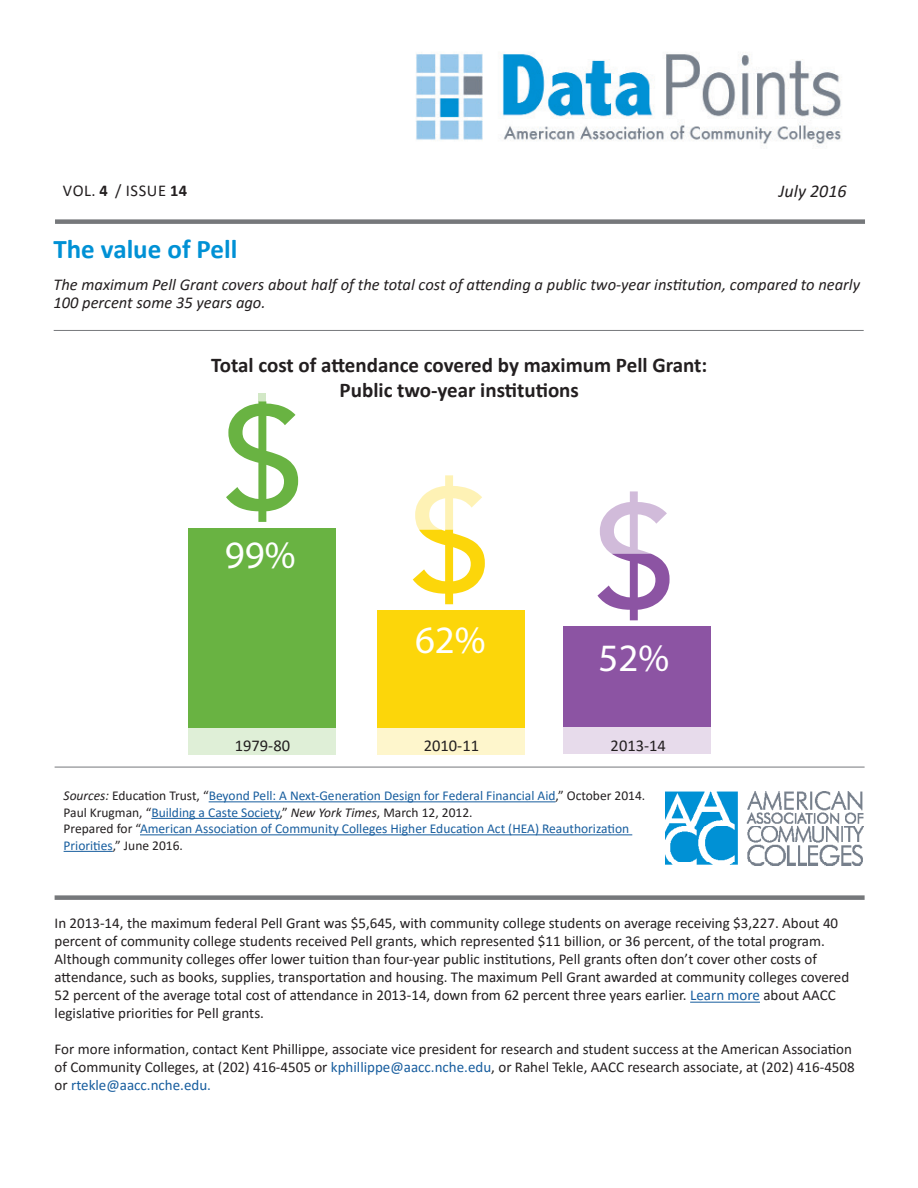
<style>
.page{position:relative;width:918px;height:1188px;background:#fff}
.page>*{position:absolute;margin:0;border:0;box-sizing:border-box;transform-origin:0 0}
.t1{font:38.85px "Myriad Pro";color:#fff}
.t2{font:700 27px "Calibri";color:#0091d5}
.t3{font:700 21px "Calibri";color:#231f20}
.t4{font:italic 18px "Calibri";color:#231f20}
.t5{font:italic 16.5px/18.1px "Calibri";color:#231f20}
.t6{font:16.5px "Calibri";color:#231f20}
.t7{font:16.5px "Calibri";letter-spacing:.04em;color:#231f20}
.t8{font:15px/18px "Calibri";color:#231f20}
.t9{font:13.5px/16.5px "Calibri";color:#175d9e}
.s1{font-weight:700}
.s2{font-style:italic;color:#231f20}
.s3{color:#231f20}
.s4{color:#175d9e}
</style>
<div class="page">
<div style="left:377px;top:637px;width:148px;height:117px;background:#fef6cc"></div>
<div style="left:564px;top:653px;width:147px;height:101px;background:#e7dbeb"></div>
<div style="left:188px;top:555px;width:148px;height:199px;background:#dfefd7"></div>
<img style="left:416px;top:52px;width:425px;height:95px">
<div style="left:55px;top:219px;width:810px;height:5px;background:#76787b"></div>
<hr style="left:690px;top:1002px;width:70px;height:1px;background:#175d9e">
<div style="left:55px;top:895px;width:810px;height:5px;background:#76787b"></div>
<hr style="left:55px;top:767px;width:810px;height:1px;background:#76787b">
<hr style="left:209px;top:801px;width:347px;height:1px;background:#175d9e">
<hr style="left:151px;top:818px;width:129px;height:1px;background:#175d9e">
<hr style="left:140px;top:834px;width:492px;height:1px;background:#175d9e">
<hr style="left:64px;top:851px;width:49px;height:1px;background:#175d9e">
<hr style="left:54px;top:330px;width:810px;height:1px;background:#76787b">
<img style="left:666px;top:792px;width:198px;height:73px">
<div style="left:377px;top:610px;width:148px;height:117px;background:#fcd60a"></div>
<div style="left:564px;top:626px;width:147px;height:101px;background:#8c54a3"></div>
<div style="left:188px;top:528px;width:148px;height:199px;background:#69b342"></div>
<div style="left:258px;top:393px;width:8px;height:8px;background:#d2e8c6"></div>
<svg style="left:226px;top:401px;width:72px;height:121px"></svg>
<svg style="left:413px;top:475px;width:72px;height:129px"></svg>
<svg style="left:597px;top:491px;width:73px;height:129px"></svg>
<p class="t7" style="left:63px;top:179px;width:126px">VOL. <span class="s1">4</span> / ISSUE <span class="s1">14</span></p>
<p class="t4" style="left:779px;top:179px;width:69px">July 2016</p>
<p class="t2" style="left:53px;top:230px;width:186px">The value of Pell</p>
<p class="t5" style="left:53px;top:275px;width:808px">The maximum Pell Grant covers about half of the total cost of attending a public two-year institution, compared to nearly<br>100 percent some 35 years ago.</p>
<p class="t3" style="left:211px;top:350px;width:498px">Total cost of attendance covered by maximum Pell Grant:</p>
<p class="t3" style="left:340px;top:375px;width:241px">Public two-year institutions</p>
<p class="t1" style="left:225px;top:531px;width:72px">99%</p>
<p class="t1" style="left:415px;top:616px;width:72px">62%</p>
<p class="t1" style="left:599px;top:634px;width:72px">52%</p>
<p class="t6" style="left:235px;top:734px;width:57px">1979-80</p>
<p class="t6" style="left:424px;top:734px;width:57px">2010-11</p>
<p class="t6" style="left:611px;top:734px;width:57px">2013-14</p>
<p class="t9" style="left:64px;top:787px;width:583px"><span class="s2">Sources:</span> <span class="s3">Education Trust, “</span>Beyond Pell: A Next-Generation Design for Federal Financial Aid<span class="s3">,” October 2014.</span></p>
<p class="t9" style="left:64px;top:804px;width:567px"><span class="s3">Paul Krugman, “</span>Building a Caste Society<span class="s3">,”</span> <span class="s2">New York Times</span><span class="s3">, March 12, 2012.<br>Prepared for “</span>American Association of Community Colleges Higher Education Act (HEA) Reauthorization<br>Priorities<span class="s3">,” June 2016.</span></p>
<p class="t8" style="left:55px;top:914px;width:796px">In 2013-14, the maximum federal Pell Grant was $5,645, with community college students on average receiving $3,227. About 40 percent of community college students received Pell grants, which represented $11 billion, or 36 percent, of the total program.<br>Although community colleges offer lower tuition than four-year public institutions, Pell grants often don’t cover other costs of attendance, such as books, supplies, transportation and housing. The maximum Pell Grant awarded at community colleges covered 52 percent of the average total cost of attendance in 2013-14, down from 62 percent three years earlier. <span class="s4">Learn more</span> about AACC legislative priorities for Pell grants.</p>
<p class="t8" style="left:55px;top:1040px;width:802px">For more information, contact Kent Phillippe, associate vice president for research and student success at the American Association of Community Colleges, at (202) 416-4505 or <span class="s4">kphillippe@aacc.nche.edu</span>, or Rahel Tekle, AACC research associate, at (202) 416-4508 or <span class="s4">rtekle@aacc.nche.edu.</span></p>
</div>
